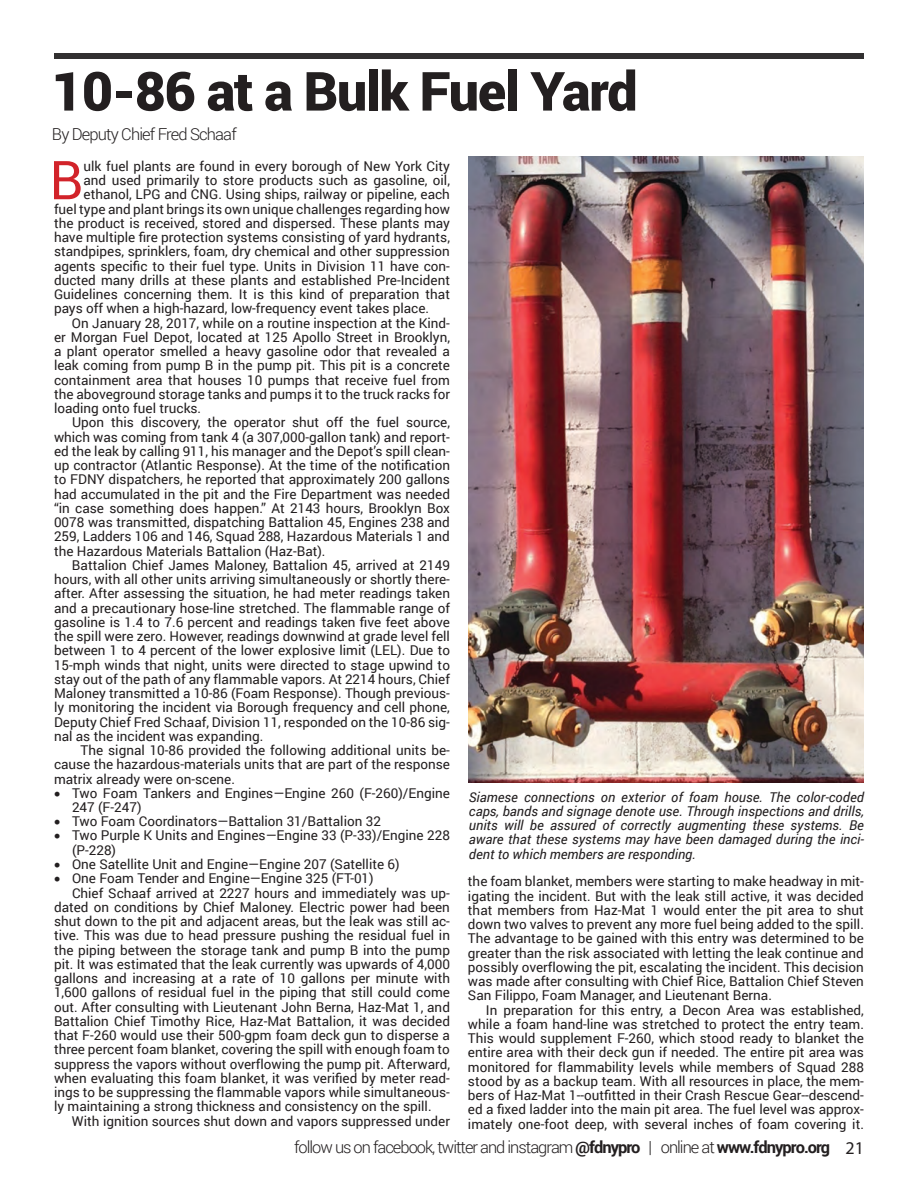
<style>
.page{position:relative;width:918px;height:1188px;background:#fff}
.page>*{position:absolute;margin:0;border:0;box-sizing:border-box;transform-origin:0 0}
.t1{font:900 54px "Roboto";letter-spacing:-.025em;color:#231f20}
.t2{font:53.55px "Roboto";color:#d2232a}
.t3{font:300 16.5px "Roboto";letter-spacing:-.06em;color:#231f20}
.t4{font:13.5px/14.2px "Roboto";color:#231f20;text-align:justify}
.t5{font:italic 13.5px/14.2px "Roboto";color:#231f20;text-align:justify}
.s1{font-weight:700}
.s2{font-family:"Myriad Pro";font-weight:400;font-size:18px}
</style>
<div class="page">
<svg style="left:650px;top:1141px;width:1px;height:14px"></svg>
<img style="left:469px;top:157px;width:395px;height:626px">
<div style="left:54px;top:53px;width:810px;height:6px;background:#323031"></div>
<p class="t1" style="left:52px;top:53px;width:587px">10-86 at a Bulk Fuel Yard</p>
<p class="t3" style="left:52px;top:123px;width:186px">By Deputy Chief Fred Schaaf</p>
<p class="t2" style="left:49px;top:143px;width:36px">B</p>
<p class="t4" style="left:84px;top:158px;width:368px">ulk fuel plants are found in every borough of New York City</p>
<p class="t4" style="left:84px;top:173px;width:368px">and used primarily to store products such as gasoline, oil,</p>
<p class="t4" style="left:84px;top:187px;width:368px">ethanol, LPG and CNG. Using ships, railway or pipeline, each</p>
<p class="t4" style="left:54px;top:201px;width:397px">fuel type and plant brings its own unique challenges regarding how</p>
<p class="t4" style="left:54px;top:215px;width:398px">the product is received, stored and dispersed. These plants may</p>
<p class="t4" style="left:54px;top:230px;width:398px">have multiple fire protection systems consisting of yard hydrants,</p>
<p class="t4" style="left:54px;top:244px;width:397px">standpipes, sprinklers, foam, dry chemical and other suppression</p>
<p class="t4" style="left:54px;top:258px;width:397px">agents specific to their fuel type. Units in Division 11 have con-</p>
<p class="t4" style="left:54px;top:272px;width:398px">ducted many drills at these plants and established Pre-Incident</p>
<p class="t4" style="left:54px;top:287px;width:398px">Guidelines concerning them. It is this kind of preparation that</p>
<p class="t4" style="left:54px;top:301px;width:377px">pays off when a high-hazard, low-frequency event takes place.</p>
<p class="t4" style="left:54px;top:315px;width:398px;text-indent:18px">On January 28, 2017, while on a routine inspection at the Kind&shy;er Morgan Fuel Depot, located at 125 Apollo Street in Brooklyn, a plant operator smelled a heavy gasoline odor that revealed a leak coming from pump B in the pump pit. This pit is a concrete containment area that houses 10 pumps that receive fuel from the aboveground storage tanks and pumps it to the truck racks for loading onto fuel trucks.</p>
<p class="t4" style="left:54px;top:415px;width:398px;text-indent:18px">Upon this discovery, the operator shut off the fuel source, which was coming from tank 4 (a 307,000-gallon tank) and report&shy;ed the leak by calling 911, his manager and the Depot’s spill clean&shy;up contractor (Atlantic Response). At the time of the notification to FDNY dispatchers, he reported that approximately 200 gallons had accumulated in the pit and the Fire Department was needed “in case something does happen.” At 2143 hours, Brooklyn Box 0078 was transmitted, dispatching Battalion 45, Engines 238 and 259, Ladders 106 and 146, Squad 288, Hazardous Materials 1 and the Hazardous Materials Battalion (Haz-Bat).</p>
<p class="t4" style="left:54px;top:557px;width:398px;text-indent:18px">Battalion Chief James Maloney, Battalion 45, arrived at 2149 hours, with all other units arriving simultaneously or shortly there&shy;after. After assessing the situation, he had meter readings taken and a precautionary hose-line stretched. The flammable range of gasoline is 1.4 to 7.6 percent and readings taken five feet above the spill were zero. However, readings downwind at grade level fell between 1 to 4 percent of the lower explosive limit (LEL). Due to 15-mph winds that night, units were directed to stage upwind to stay out of the path of any flammable vapors. At 2214 hours, Chief Maloney transmitted a 10-86 (Foam Response). Though previous&shy;ly monitoring the incident via Borough frequency and cell phone, Deputy Chief Fred Schaaf, Division 11, responded on the 10-86 sig&shy;nal as the incident was expanding.</p>
<p class="t4" style="left:54px;top:743px;width:397px;text-indent:27px">The signal 10-86 provided the following additional units be&shy;cause the hazardous-materials units that are part of the response matrix already were on-scene.</p>
<p class="t4" style="left:72px;top:785px;width:379px;text-indent:-18px">• Two Foam Tankers and Engines—Engine 260 (F-260)/Engine<br>247 (F-247)</p>
<p class="t4" style="left:54px;top:814px;width:328px">• Two Foam Coordinators—Battalion 31/Battalion 32</p>
<p class="t4" style="left:72px;top:828px;width:380px;text-indent:-18px">• Two Purple K Units and Engines—Engine 33 (P-33)/Engine 228 (P-228)</p>
<p class="t4" style="left:54px;top:857px;width:347px">• One Satellite Unit and Engine—Engine 207 (Satellite 6)</p>
<p class="t4" style="left:54px;top:871px;width:321px">• One Foam Tender and Engine—Engine 325 (FT-01)</p>
<p class="t4" style="left:54px;top:885px;width:398px;text-indent:18px">Chief Schaaf arrived at 2227 hours and immediately was up&shy;dated on conditions by Chief Maloney. Electric power had been shut down to the pit and adjacent areas, but the leak was still ac&shy;tive. This was due to head pressure pushing the residual fuel in the piping between the storage tank and pump B into the pump pit. It was estimated that the leak currently was upwards of 4,000 gallons and increasing at a rate of 10 gallons per minute with 1,600 gallons of residual fuel in the piping that still could come out. After consulting with Lieutenant John Berna, Haz-Mat 1, and Battalion Chief Timothy Rice, Haz-Mat Battalion, it was decided that F-260 would use their 500-gpm foam deck gun to disperse a three percent foam blanket, covering the spill with enough foam to suppress the vapors without overflowing the pump pit. Afterward, when evaluating this foam blanket, it was verified by meter read&shy;ings to be suppressing the flammable vapors while simultaneous&shy;ly maintaining a strong thickness and consistency on the spill.</p>
<p class="t4" style="left:72px;top:1113px;width:379px">With ignition sources shut down and vapors suppressed under</p>
<p class="t5" style="left:469px;top:789px;width:397px">Siamese connections on exterior of foam house. The color-coded caps, bands and signage denote use. Through inspections and drills, units will be assured of correctly augmenting these systems. Be aware that these systems may have been damaged during the inci&shy;dent to which members are responding.</p>
<p class="t4" style="left:468px;top:874px;width:398px">the foam blanket, members were starting to make headway in mit&shy;igating the incident. But with the leak still active, it was decided that members from Haz-Mat 1 would enter the pit area to shut down two valves to prevent any more fuel being added to the spill.<br>The advantage to be gained with this entry was determined to be greater than the risk associated with letting the leak continue and possibly overflowing the pit, escalating the incident. This decision was made after consulting with Chief Rice, Battalion Chief Steven San Filippo, Foam Manager, and Lieutenant Berna.</p>
<p class="t4" style="left:468px;top:1002px;width:398px;text-indent:18px">In preparation for this entry, a Decon Area was established, while a foam hand-line was stretched to protect the entry team.<br>This would supplement F-260, which stood ready to blanket the entire area with their deck gun if needed. The entire pit area was monitored for flammability levels while members of Squad 288 stood by as a backup team. With all resources in place, the mem&shy;bers of Haz-Mat 1--outfitted in their Crash Rescue Gear--descend&shy;ed a fixed ladder into the main pit area. The fuel level was approx&shy;imately one-foot deep, with several inches of foam covering it.</p>
<p class="t3" style="left:294px;top:1136px;width:571px">follow us on facebook, twitter and instagram <span class="s1">@fdnypro</span> online at <span class="s1">www.fdnypro.org</span> <span class="s2">21</span></p>
</div>
